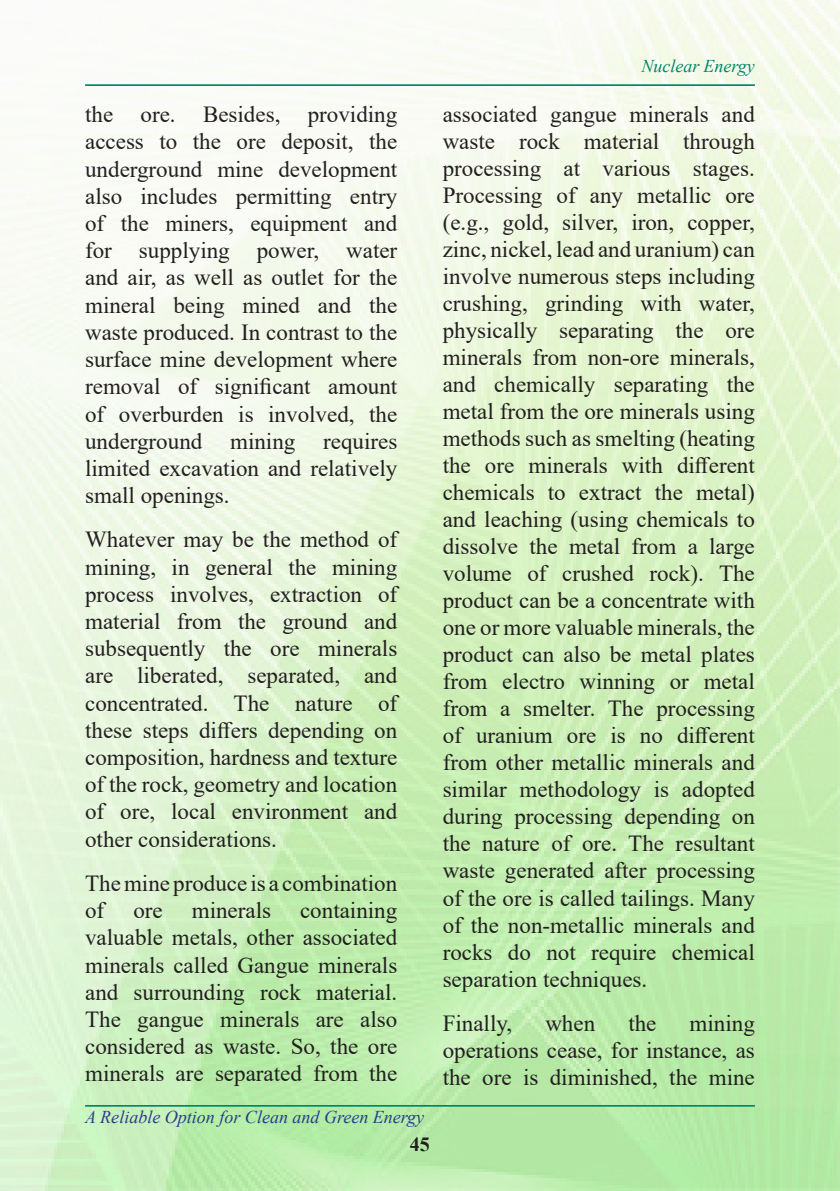
<style>
.page{position:relative;width:840px;height:1191px;background:#fff}
.page>*{position:absolute;margin:0;border:0;box-sizing:border-box;transform-origin:0 0}
.Gn_10_8{font:23px/27px "Times New Roman";color:#231f20;text-align:justify}
.t1{font:700 20px "Times New Roman";color:#231f20}
.t2{font:italic 18px "Times New Roman";color:#253f8e}
.t3{font:italic 18px "Times New Roman";color:#008768}
</style>
<div class="page">
<img style="left:0;top:0;width:839px;height:1191px">
<hr style="left:85px;top:84px;width:669px;height:1px;background:#008768">
<hr style="left:85px;top:85px;width:669px;height:1px;background:#008768">
<hr style="left:85px;top:1105px;width:669px;height:1px;background:#008768">
<p class="Gn_10_8" style="left:85px;top:100px;width:313px">the ore. Besides, providing access to the ore deposit, the underground mine development also includes permitting entry of the miners, equipment and for supplying power, water and air, as well as outlet for the mineral being mined and the waste produced. In contrast to the surface mine development where removal of significant amount of overburden is involved, the underground mining requires limited excavation and relatively small openings.</p>
<p class="Gn_10_8" style="left:85px;top:525px;width:313px">Whatever may be the method of mining, in general the mining process involves, extraction of material from the ground and subsequently the ore minerals are liberated, separated, and concentrated. The nature of these steps differs depending on composition, hardness and texture of the rock, geometry and location of ore, local environment and other considerations.</p>
<p class="Gn_10_8" style="left:85px;top:869px;width:313px">The mine produce is a combination of</p>
<p class="Gn_10_8" style="left:85px;top:896px;width:313px;text-indent:215px">containing valuable metals, other associated minerals called Gangue minerals and surrounding rock material.<br>The gangue minerals are also considered as waste. So, the ore minerals are separated from the</p>
<p class="Gn_10_8" style="left:133px;top:896px;width:31px">ore</p>
<p class="Gn_10_8" style="left:192px;top:896px;width:81px">minerals</p>
<p class="t2" style="left:85px;top:1104px;width:340px">A Reliable Option for Clean and Green Energy</p>
<p class="t1" style="left:410px;top:1129px;width:21px">45</p>
<p class="t3" style="left:641px;top:54px;width:115px">Nuclear Energy</p>
<p class="Gn_10_8" style="left:442px;top:100px;width:313px">associated gangue minerals and waste rock material through processing at various stages.<br>Processing of any metallic ore (e.g., gold, silver, iron, copper, zinc, nickel, lead and uranium) can involve numerous steps including crushing, grinding with water, physically separating the ore minerals from non-ore minerals, and chemically separating the metal from the ore minerals using methods such as smelting (heating the ore minerals with different chemicals to extract the metal) and leaching (using chemicals to dissolve the metal from a large volume of crushed rock). The product can be a concentrate with one or more valuable minerals, the product can also be metal plates from electro winning or metal from a smelter. The processing of uranium ore is no different from other metallic minerals and similar methodology is adopted during processing depending on the nature of ore. The resultant waste generated after processing of the ore is called tailings. Many of the non-metallic minerals and rocks do not require chemical separation techniques.</p>
<p class="Gn_10_8" style="left:442px;top:1008px;width:71px">Finally,</p>
<p class="Gn_10_8" style="left:545px;top:1008px;width:51px">when</p>
<p class="Gn_10_8" style="left:628px;top:1008px;width:30px">the</p>
<p class="Gn_10_8" style="left:442px;top:1008px;width:313px;text-indent:247px">mining operations cease, for instance, as the ore is diminished, the mine</p>
</div>
